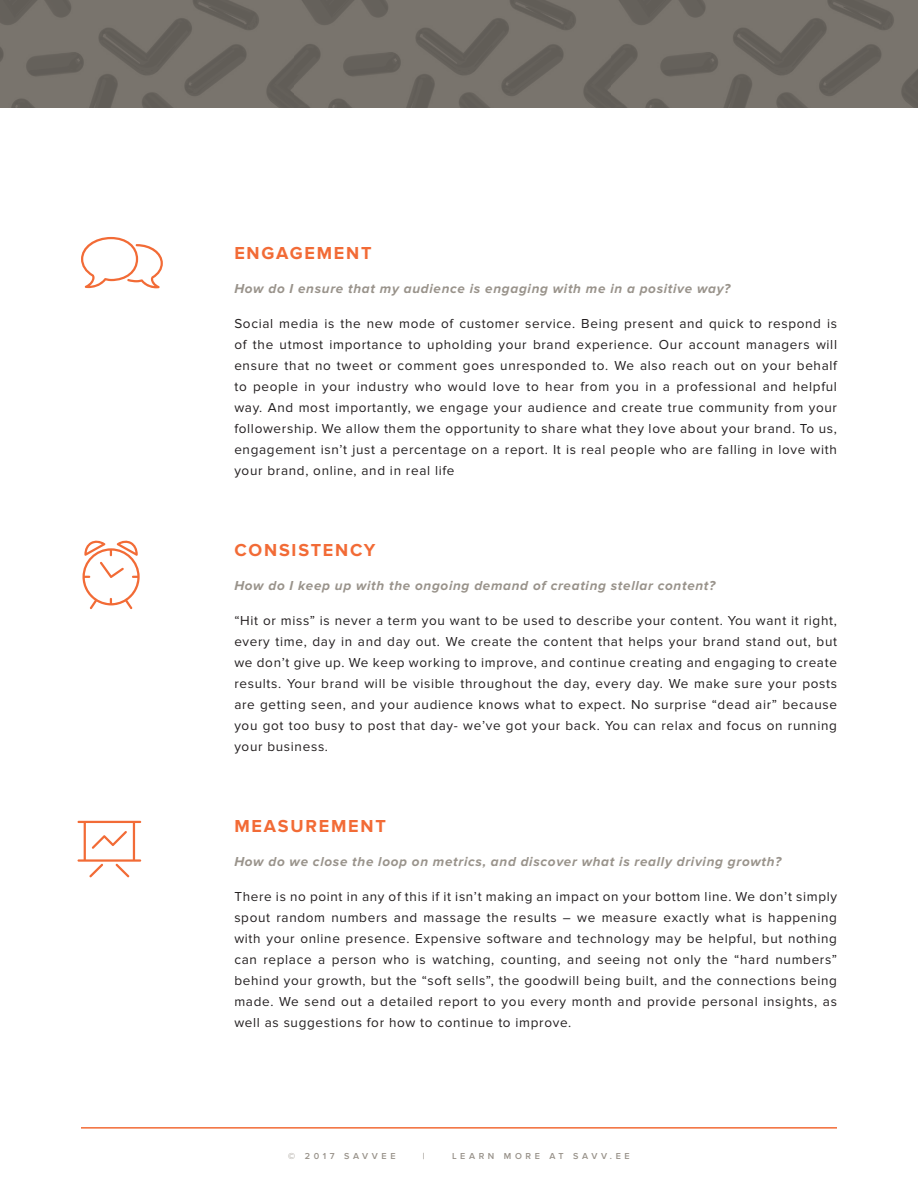
<style>
.page{position:relative;width:918px;height:1188px;background:#fff}
.page>*{position:absolute;margin:0;border:0;box-sizing:border-box;transform-origin:0 0}
._2-column_bullets{font:700 18px "Proxima Nova";letter-spacing:.1em;color:#f26b36}
.approach_bodies{font:13.5px/21px "Proxima Nova";letter-spacing:.05em;color:#231f20;text-align:justify}
.approach_bodies-2{font:italic 700 13.5px "Proxima Nova";letter-spacing:.05em;color:#99938b}
.t1{font:600 9px "Proxima Nova";letter-spacing:.4em;color:#99938b}
</style>
<div class="page">
<hr style="left:81px;top:1127px;width:756px;height:2px;background:#f26b36">
<img style="left:0;top:0;width:918px;height:108px">
<svg style="left:81px;top:237px;width:82px;height:51px"></svg>
<svg style="left:83px;top:540px;width:57px;height:69px"></svg>
<svg style="left:78px;top:821px;width:63px;height:56px"></svg>
<p class="_2-column_bullets" style="left:234px;top:242px;width:139px">ENGAGEMENT</p>
<p class="approach_bodies-2" style="left:234px;top:281px;width:498px">How do I ensure that my audience is engaging with me in a positive way?</p>
<p class="approach_bodies" style="left:234px;top:313px;width:604px">Social media is the new mode of customer service. Being present and quick to respond is of the utmost importance to upholding your brand experience. Our account managers will ensure that no tweet or comment goes unresponded to. We also reach out on your behalf to people in your industry who would love to hear from you in a professional and helpful way. And most importantly, we engage your audience and create true community from your followership. We allow them the opportunity to share what they love about your brand. To us, engagement isn’t just a percentage on a report. It is real people who are falling in love with your brand, online, and in real life</p>
<p class="_2-column_bullets" style="left:234px;top:539px;width:143px">CONSISTENCY</p>
<p class="approach_bodies-2" style="left:234px;top:578px;width:483px">How do I keep up with the ongoing demand of creating stellar content?</p>
<p class="approach_bodies" style="left:234px;top:610px;width:604px">“Hit or miss” is never a term you want to be used to describe your content. You want it right, every time, day in and day out. We create the content that helps your brand stand out, but we don’t give up. We keep working to improve, and continue creating and engaging to create results. Your brand will be visible throughout the day, every day. We make sure your posts are getting seen, and your audience knows what to expect. No surprise “dead air” because you got too busy to post that day- we’ve got your back. You can relax and focus on running your business.</p>
<p class="_2-column_bullets" style="left:234px;top:815px;width:153px">MEASUREMENT</p>
<p class="approach_bodies-2" style="left:234px;top:854px;width:549px">How do we close the loop on metrics, and discover what is really driving growth?</p>
<p class="approach_bodies" style="left:234px;top:886px;width:604px">There is no point in any of this if it isn’t making an impact on your bottom line. We don’t simply spout random numbers and massage the results – we measure exactly what is happening with your online presence. Expensive software and technology may be helpful, but nothing can replace a person who is watching, counting, and seeing not only the “hard numbers” behind your growth, but the “soft sells”, the goodwill being built, and the connections being made. We send out a detailed report to you every month and provide personal insights, as well as suggestions for how to continue to improve.</p>
<p class="t1" style="left:288px;top:1151px;width:109px">© 2017 SAVVEE</p>
<p class="t1" style="left:423px;top:1151px;width:3px">|</p>
<p class="t1" style="left:452px;top:1151px;width:179px">LEARN MORE AT SAVV.EE</p>
</div>
